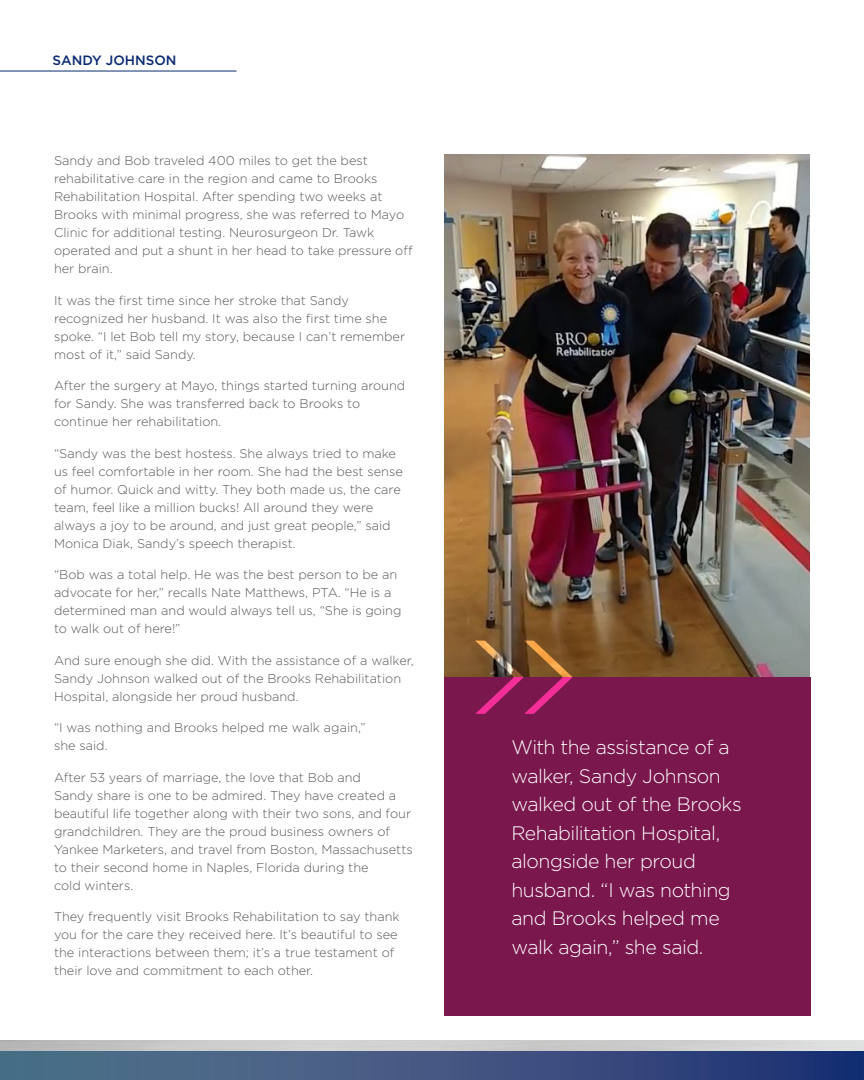
<style>
.page{position:relative;width:864px;height:1080px;background:#fff}
.page>*{position:absolute;margin:0;border:0;box-sizing:border-box;transform-origin:0 0}
.Body_Copy{font:300 19.5px/28.5px "Gotham";letter-spacing:-.025em;color:#fff}
.Page_Title_Sub{font:500 13.5px "Gotham";color:#0a2a70}
.Body_Copy-2{font:300 12.75px/18px "Gotham";color:#57585a}
</style>
<div class="page">
<img style="left:444px;top:154px;width:366px;height:523px">
<svg style="left:0;top:1051px;width:864px;height:29px;background:#3d5480"></svg>
<div style="left:444px;top:677px;width:366px;height:338px;background:#7a174c"></div>
<svg style="left:475px;top:641px;width:97px;height:73px"></svg>
<hr style="left:0;top:71px;width:237px;height:1px;background:#0a2a70">
<p class="Page_Title_Sub" style="left:53px;top:51px;width:125px">SANDY JOHNSON</p>
<p class="Body_Copy-2" style="left:54px;top:151px;width:360px">Sandy and Bob traveled 400 miles to get the best rehabilitative care in the region and came to Brooks Rehabilitation Hospital. After spending two weeks at Brooks with minimal progress, she was referred to Mayo Clinic for additional testing. Neurosurgeon Dr. Tawk operated and put a shunt in her head to take pressure off her brain.</p>
<p class="Body_Copy-2" style="left:54px;top:291px;width:353px">It was the first time since her stroke that Sandy recognized her husband. It was also the first time she spoke. “I let Bob tell my story, because I can’t remember most of it,” said Sandy.</p>
<p class="Body_Copy-2" style="left:54px;top:376px;width:353px">After the surgery at Mayo, things started turning around for Sandy. She was transferred back to Brooks to continue her rehabilitation.</p>
<p class="Body_Copy-2" style="left:54px;top:444px;width:350px">“Sandy was the best hostess. She always tried to make us feel comfortable in her room. She had the best sense of humor. Quick and witty. They both made us, the care team, feel like a million bucks! All around they were always a joy to be around, and just great people,” said Monica Diak, Sandy’s speech therapist.</p>
<p class="Body_Copy-2" style="left:54px;top:565px;width:349px">“Bob was a total help. He was the best person to be an advocate for her,” recalls Nate Matthews, PTA. “He is a determined man and would always tell us, “She is going to walk out of here!”</p>
<p class="Body_Copy-2" style="left:54px;top:651px;width:361px">And sure enough she did. With the assistance of a walker,<br>Sandy Johnson walked out of the Brooks Rehabilitation<br>Hospital, alongside her proud husband.</p>
<p class="Body_Copy-2" style="left:54px;top:718px;width:313px">“I was nothing and Brooks helped me walk again,” she said.</p>
<p class="Body_Copy-2" style="left:54px;top:768px;width:360px">After 53 years of marriage, the love that Bob and<br>Sandy share is one to be admired. They have created a beautiful life together along with their two sons, and four grandchildren. They are the proud business owners of Yankee Marketers, and travel from Boston, Massachusetts to their second home in Naples, Florida during the<br>cold winters.</p>
<p class="Body_Copy-2" style="left:54px;top:907px;width:347px">They frequently visit Brooks Rehabilitation to say thank you for the care they received here. It’s beautiful to see the interactions between them; it’s a true testament of their love and commitment to each other.</p>
<p class="Body_Copy" style="left:511px;top:733px;width:232px">With the assistance of a walker, Sandy Johnson walked out of the Brooks<br>Rehabilitation Hospital, alongside her proud husband. “I was nothing and Brooks helped me walk again,” she said.</p>
</div>
